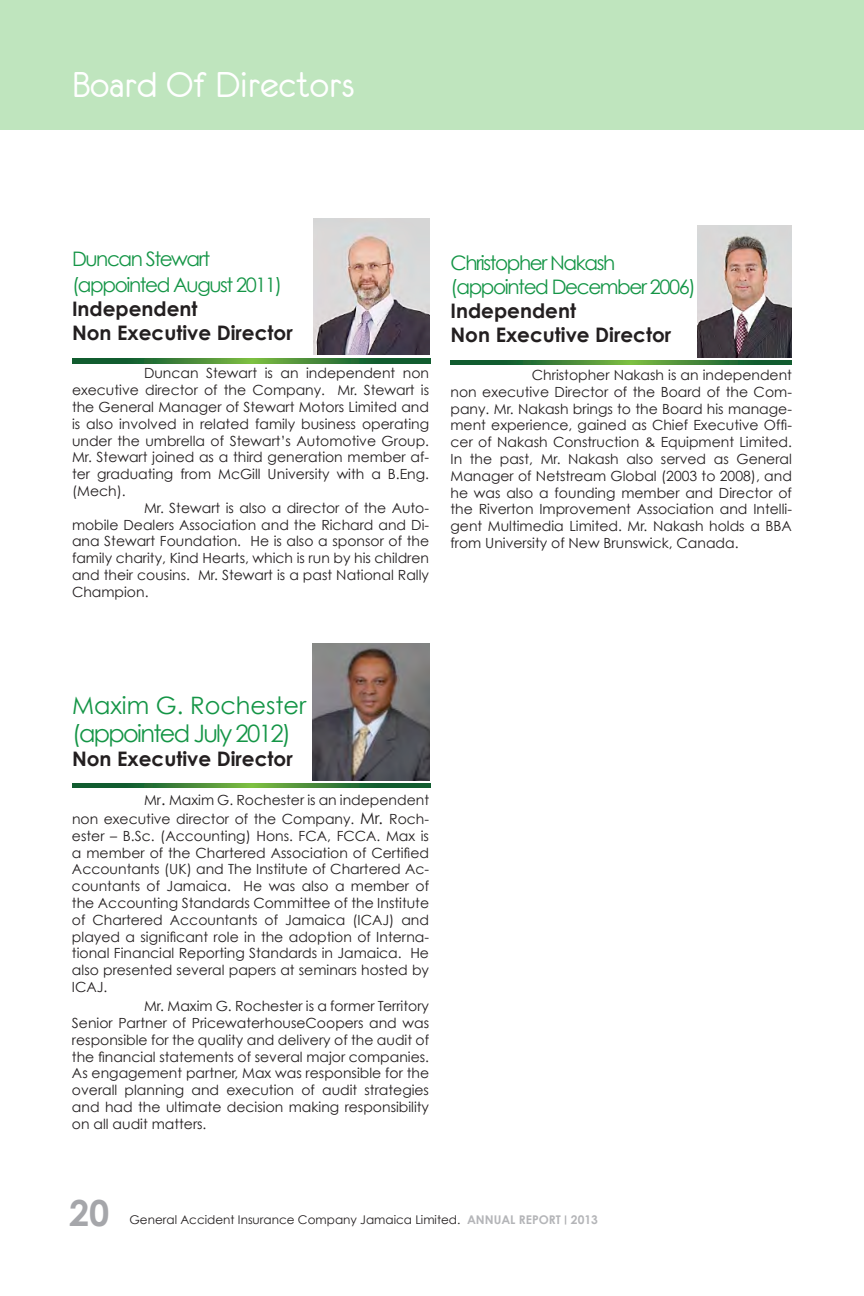
<style>
.page{position:relative;width:864px;height:1296px;background:#fff}
.page>*{position:absolute;margin:0;border:0;box-sizing:border-box;transform-origin:0 0}
.t1{font:40px "Eurofurenceregular";color:#fff}
.t2{font:700 36px "Century Gothic";color:#a5a6aa}
.t3{font:24px/28.8px "Century Gothic";letter-spacing:-.07em;color:#149546}
.t4{font:20px/24px "Century Gothic";letter-spacing:-.07em;color:#149546}
.t5{font:700 20px/24px "Century Gothic";color:#231f20}
.t6{font:14px/16.8px "Century Gothic";color:#231f20;text-align:justify}
.t7{font:12px "Century Gothic";color:#231f20}
.s1{font-weight:700;color:#231f20}
.s2{font-size:16px}
.s3{font-weight:700;color:#b4b5b8}
</style>
<div class="page">
<hr style="left:863px;top:0;width:1px;height:1296px;background:#56ba53">
<img style="left:313px;top:643px;width:116px;height:137px">
<div style="left:0;top:0;width:864px;height:130px;background:#bfe5be"></div>
<img style="left:313px;top:218px;width:117px;height:137px">
<svg style="left:72px;top:359px;width:359px;height:4px"></svg>
<svg style="left:451px;top:361px;width:341px;height:4px"></svg>
<svg style="left:72px;top:783px;width:359px;height:5px;background:#367c36"></svg>
<img style="left:698px;top:226px;width:94px;height:132px">
<p class="t1" style="left:72px;top:65px;width:284px">Board Of Directors</p>
<p class="t4" style="left:72px;top:245px;width:212px;line-height:26.4px">Duncan Stewart (appointed August 2011)</p>
<p class="t5" style="left:72px;top:296px;width:222px">Independent<br>Non Executive Director</p>
<p class="t6" style="left:144px;top:365px;width:287px">Duncan Stewart is an independent non</p>
<p class="t6" style="left:72px;top:382px;width:359px">executive director of the Company. Mr. Stewart is</p>
<p class="t6" style="left:72px;top:398px;width:359px">the General Manager of Stewart Motors Limited and</p>
<p class="t6" style="left:72px;top:415px;width:359px">is also involved in related family business operating</p>
<p class="t6" style="left:72px;top:432px;width:359px">under the umbrella of Stewart’s Automotive Group.</p>
<p class="t6" style="left:72px;top:449px;width:359px">Mr. Stewart joined as a third generation member af-</p>
<p class="t6" style="left:72px;top:466px;width:359px">ter graduating from McGill University with a B.Eng.</p>
<p class="t6" style="left:72px;top:482px;width:55px">(Mech).</p>
<p class="t6" style="left:144px;top:499px;width:287px">Mr. Stewart is also a director of the Auto-</p>
<p class="t6" style="left:72px;top:516px;width:359px">mobile Dealers Association and the Richard and Di-</p>
<p class="t6" style="left:72px;top:533px;width:359px">ana Stewart Foundation. He is also a sponsor of the</p>
<p class="t6" style="left:72px;top:550px;width:359px">family charity, Kind Hearts, which is run by his children</p>
<p class="t6" style="left:72px;top:566px;width:359px">and their cousins. Mr. Stewart is a past National Rally</p>
<p class="t6" style="left:72px;top:583px;width:78px">Champion.</p>
<p class="t4" style="left:451px;top:250px;width:247px">Christopher Nakash (appointed December 2006)<br><span class="s1">Independent<br>Non Executive Director</span></p>
<p class="t6" style="left:451px;top:366px;width:343px;text-indent:81px">Christopher Nakash is an independent non executive Director of the Board of the Com&shy;pany. Mr. Nakash brings to the Board his manage&shy;ment experience, gained as Chief Executive Offi&shy;cer of Nakash Construction &amp; Equipment Limited.<br>In the past, Mr. Nakash also served as General Manager of Netstream Global (2003 to 2008), and he was also a founding member and Director of the Riverton Improvement Association and Intelli&shy;gent Multimedia Limited. Mr. Nakash holds a BBA from University of New Brunswick, Canada.</p>
<p class="t3" style="left:72px;top:690px;width:236px">Maxim G. Rochester (appointed July 2012)</p>
<p class="t5" style="left:72px;top:747px;width:222px">Non Executive Director</p>
<p class="t6" style="left:72px;top:790px;width:359px;line-height:19.2px;text-align:right">Mr<span class="s2">.</span> Maxim G. Rochester is an independent<br>non executive director of the Company. <span class="s2">Mr.</span> Roch-</p>
<p class="t6" style="left:72px;top:827px;width:359px">ester – B.Sc. (Accounting) Hons. FCA, FCCA. Max is a member of the Chartered Association of Certified Accountants (UK) and The Institute of Chartered Ac&shy;countants of Jamaica. He was also a member of the Accounting Standards Committee of the Institute of Chartered Accountants of Jamaica (ICAJ) and played a significant role in the adoption of Interna&shy;tional Financial Reporting Standards in Jamaica. He also presented several papers at seminars hosted by ICAJ.</p>
<p class="t6" style="left:72px;top:998px;width:359px;text-indent:72px">Mr. Maxim G. Rochester is a former Territory Senior Partner of PricewaterhouseCoopers and was responsible for the quality and delivery of the audit of the financial statements of several major companies.<br>As engagement partner, Max was responsible for the overall planning and execution of audit strategies and had the ultimate decision making responsibility on all audit matters.</p>
<p class="t2" style="left:69px;top:1190px;width:42px">20</p>
<p class="t7" style="left:130px;top:1212px;width:470px">General Accident Insurance Company Jamaica Limited. <span class="s3">ANNUAL REPORT 2013</span></p>
</div>
